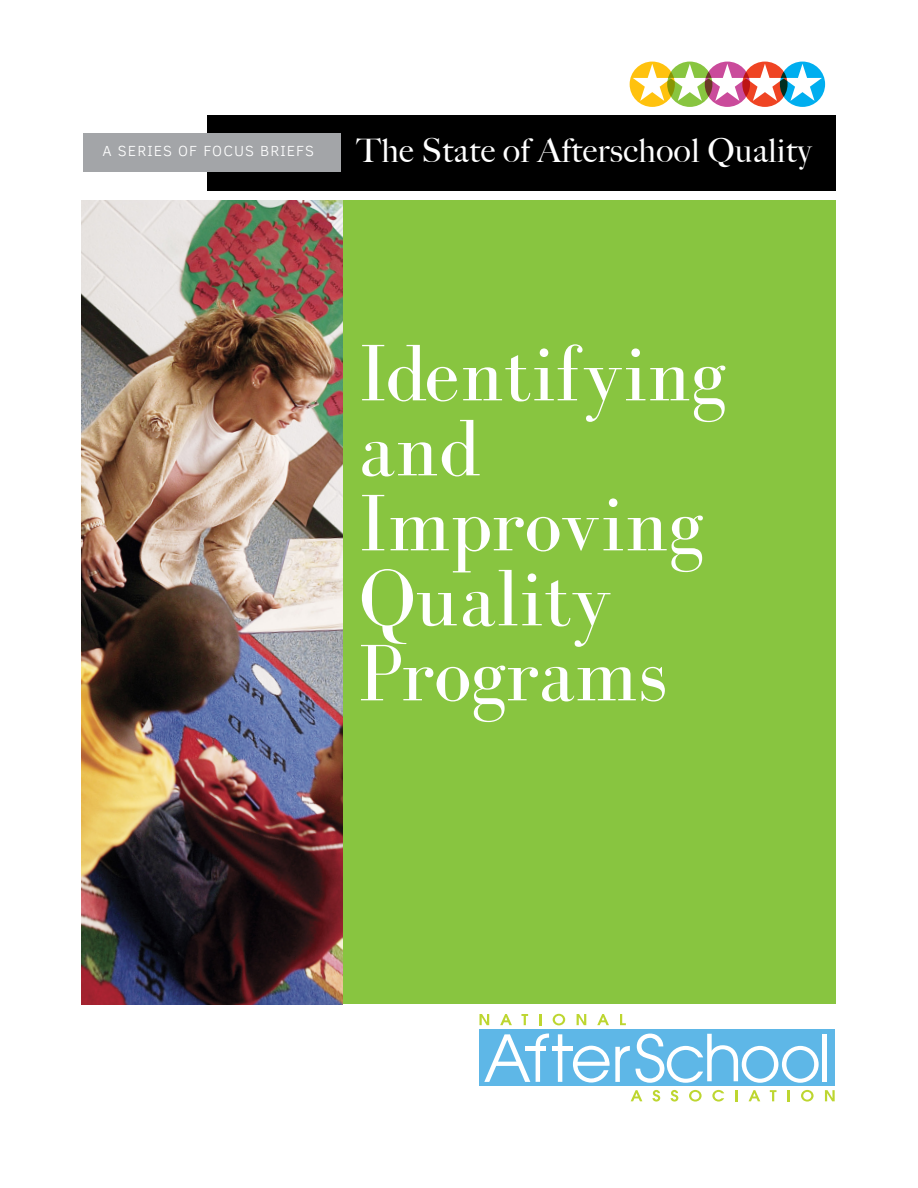
<style>
.page{position:relative;width:918px;height:1188px;background:#fff}
.page>*{position:absolute;margin:0;border:0;box-sizing:border-box;transform-origin:0 0}
.t1{font:82.5px/75px "Bodoni FLF";color:#fff}
.t2{font:500 33px "Big Caslon";letter-spacing:.02em;color:#fff}
.t3{font:300 15px "Clear Sans";letter-spacing:.07em;color:#fff}
</style>
<div class="page">
<div style="left:207px;top:116px;width:629px;height:75px;background:#000"></div>
<svg style="left:630px;top:62px;width:195px;height:45px"></svg>
<div style="left:479px;top:1030px;width:356px;height:56px;background:#5eb7e7"></div>
<svg style="left:631px;top:1090px;width:11px;height:11px"></svg>
<svg style="left:652px;top:1090px;width:8px;height:12px"></svg>
<svg style="left:671px;top:1090px;width:7px;height:12px"></svg>
<svg style="left:689px;top:1090px;width:13px;height:12px"></svg>
<svg style="left:712px;top:1090px;width:12px;height:12px"></svg>
<svg style="left:735px;top:1090px;width:3px;height:11px"></svg>
<svg style="left:749px;top:1090px;width:11px;height:11px"></svg>
<svg style="left:770px;top:1090px;width:6px;height:11px"></svg>
<svg style="left:787px;top:1090px;width:3px;height:11px"></svg>
<svg style="left:801px;top:1090px;width:13px;height:12px"></svg>
<svg style="left:825px;top:1090px;width:10px;height:11px"></svg>
<svg style="left:484px;top:1034px;width:46px;height:48px"></svg>
<svg style="left:573px;top:1034px;width:246px;height:49px"></svg>
<hr style="left:823px;top:1034px;width:4px;height:48px;background:#fff">
<svg style="left:479px;top:1014px;width:10px;height:11px"></svg>
<svg style="left:500px;top:1014px;width:12px;height:11px"></svg>
<svg style="left:521px;top:1014px;width:7px;height:11px"></svg>
<svg style="left:539px;top:1014px;width:2px;height:11px"></svg>
<svg style="left:553px;top:1014px;width:12px;height:11px"></svg>
<svg style="left:577px;top:1014px;width:9px;height:11px"></svg>
<svg style="left:597px;top:1014px;width:12px;height:11px"></svg>
<svg style="left:620px;top:1014px;width:6px;height:11px"></svg>
<svg style="left:536px;top:1033px;width:13px;height:49px"></svg>
<svg style="left:558px;top:1034px;width:4px;height:48px"></svg>
<div style="left:552px;top:1046px;width:21px;height:5px;background:#fff"></div>
<div style="left:526px;top:1046px;width:20px;height:5px;background:#fff"></div>
<div style="left:83px;top:133px;width:258px;height:39px;background:#a3a5a8"></div>
<div style="left:341px;top:201px;width:495px;height:803px;background:#88c540"></div>
<img style="left:81px;top:201px;width:261px;height:803px">
<p class="t3" style="left:103px;top:140px;width:213px">A SERIES OF FOCUS BRIEFS</p>
<p class="t2" style="left:356px;top:131px;width:457px">The State of Afterschool Quality</p>
<p class="t1" style="left:359px;top:335px;width:369px">Identifying and<br>Improving<br>Quality<br>Programs</p>
</div>
